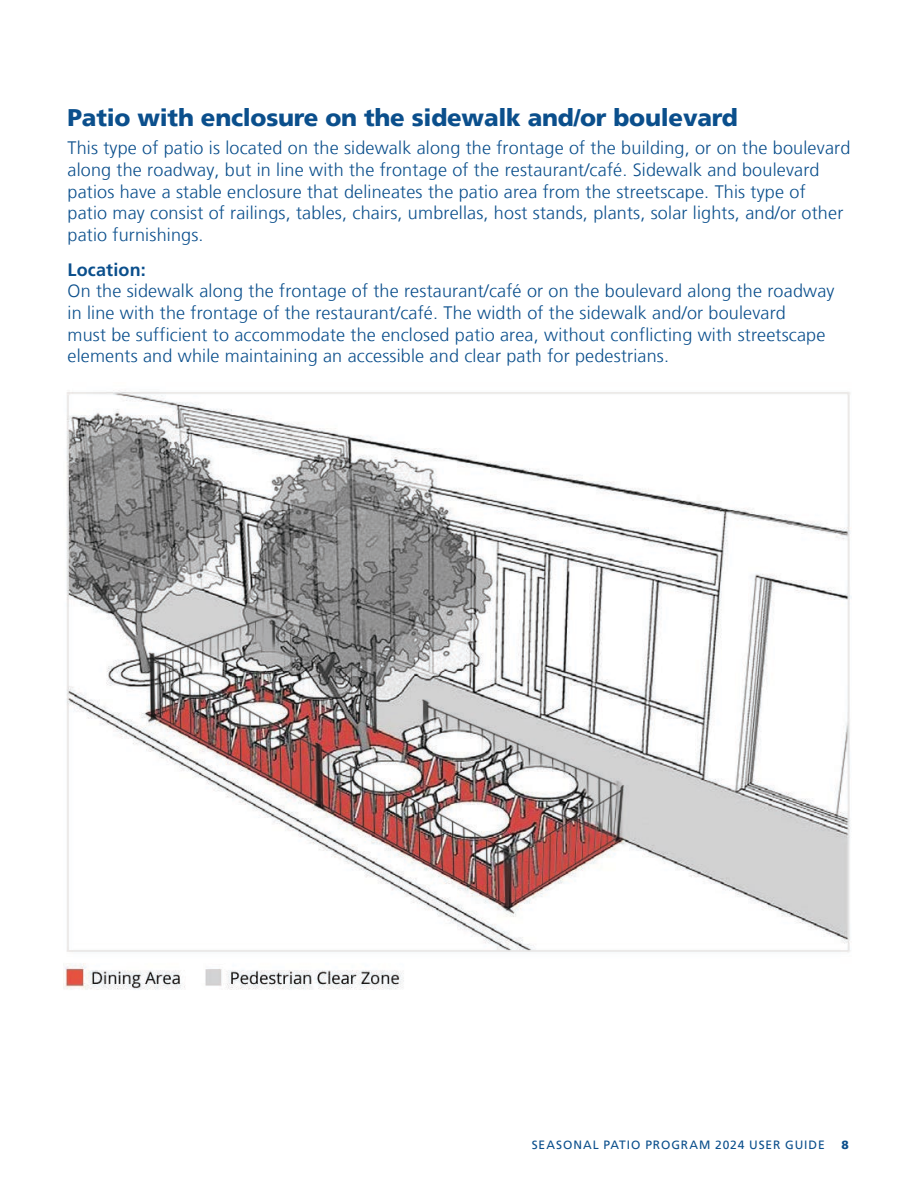
<style>
.page{position:relative;width:918px;height:1188px;background:#fff}
.page>*{position:absolute;margin:0;border:0;box-sizing:border-box;transform-origin:0 0}
.t1{font:900 24px "Frutiger";letter-spacing:-.01em;color:#0b4f8c}
.Paragraph{font:300 18px/21.6px "Frutiger";letter-spacing:.01em;color:#0b4f8c}
.t2{font:12px "Frutiger";letter-spacing:.075em;color:#0b4f8c}
.t3{font:900 12px "Frutiger";color:#0b4f8c}
.s1{font-family:"Frutiger LT Std";font-weight:700}
</style>
<div class="page">
<img style="left:63px;top:390px;width:788px;height:600px">
<h3 class="t1" style="left:68px;top:103px;width:672px">Patio with enclosure on the sidewalk and/or boulevard</h3>
<p class="Paragraph" style="left:68px;top:138px;width:784px">This type of patio is located on the sidewalk along the frontage of the building, or on the boulevard along the roadway, but in line with the frontage of the restaurant/café. Sidewalk and boulevard patios have a stable enclosure that delineates the patio area from the streetscape. This type of<br>patio may consist of railings, tables, chairs, umbrellas, host stands, plants, solar lights, and/or other patio furnishings.</p>
<p class="Paragraph" style="left:68px;top:259px;width:769px"><span class="s1">Location:<br></span>On the sidewalk along the frontage of the restaurant/café or on the boulevard along the roadway in line with the frontage of the restaurant/café. The width of the sidewalk and/or boulevard<br>must be sufficient to accommodate the enclosed patio area, without conflicting with streetscape elements and while maintaining an accessible and clear path for pedestrians.</p>
<p class="t2" style="left:532px;top:1138px;width:294px">SEASONAL PATIO PROGRAM 2024 USER GUIDE</p>
<p class="t3" style="left:842px;top:1138px;width:9px">8</p>
</div>
